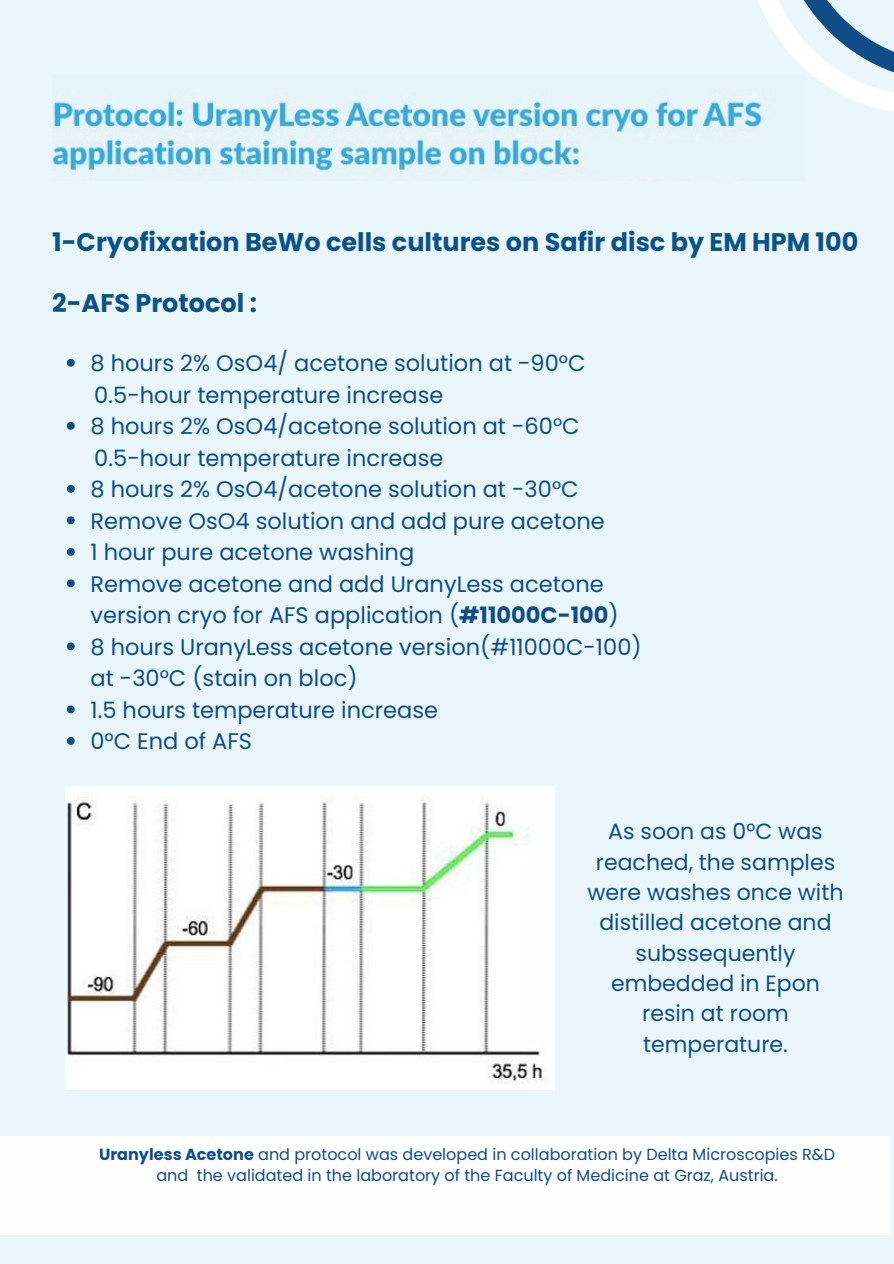
<style>
.page{position:relative;width:894px;height:1264px;background:#fff}
.page>*{position:absolute;margin:0;border:0;box-sizing:border-box;transform-origin:0 0}
.t1{font:700 25.5px "Poppins";color:#0a5289}
.t2{font:22.5px/31.5px "Poppins";color:#104c88}
.t3{font:22.05px/30.3px "Poppins";color:#104c88;text-align:center}
.t4{font:16.05px/21.3px "Poppins";color:#104c88;text-align:center}
.s1{font-weight:700}
</style>
<div class="page">
<div style="left:0;top:0;width:893px;height:1263px;background:#e9f6fc"></div>
<svg style="left:758px;top:0;width:135px;height:112px"></svg>
<img style="left:52px;top:75px;width:752px;height:106px">
<svg style="left:67px;top:359px;width:8px;height:8px"></svg>
<svg style="left:67px;top:422px;width:8px;height:8px"></svg>
<svg style="left:67px;top:485px;width:8px;height:8px"></svg>
<svg style="left:67px;top:516px;width:8px;height:8px"></svg>
<svg style="left:67px;top:548px;width:8px;height:8px"></svg>
<svg style="left:67px;top:579px;width:8px;height:8px"></svg>
<svg style="left:67px;top:642px;width:8px;height:8px"></svg>
<svg style="left:67px;top:705px;width:8px;height:8px"></svg>
<svg style="left:67px;top:737px;width:8px;height:8px"></svg>
<img style="left:65px;top:786px;width:489px;height:303px">
<div style="left:0;top:1136px;width:889px;height:98px;background:#fff"></div>
<p class="t1" style="left:52px;top:224px;width:807px">1-Cryofixation BeWo cells cultures on Safir disc by EM HPM 100</p>
<p class="t1" style="left:52px;top:285px;width:206px">2-AFS Protocol :</p>
<h1 class="t2" style="left:90px;top:347px;width:496px">8 hours 2% OsO4/ acetone solution at -90°C</h1>
<h1 class="t2" style="left:94px;top:379px;width:350px">0.5-hour temperature increase</h1>
<p class="t2" style="left:90px;top:410px;width:490px">8 hours 2% OsO4/acetone solution at -60°C</p>
<h2 class="t2" style="left:94px;top:442px;width:350px">0.5-hour temperature increase</h2>
<p class="t2" style="left:90px;top:473px;width:489px">8 hours 2% OsO4/acetone solution at -30°C</p>
<h2 class="t2" style="left:90px;top:505px;width:515px">Remove OsO4 solution and add pure acetone</h2>
<p class="t2" style="left:90px;top:536px;width:325px">1 hour pure acetone washing</p>
<p class="t2" style="left:90px;top:568px;width:529px">Remove acetone and add UranyLess acetone version cryo for AFS application (<span class="s1">#11000C-100</span>)</p>
<p class="t2" style="left:90px;top:631px;width:552px">8 hours UranyLess acetone version(#11000C-100) at -30°C (stain on bloc)</p>
<p class="t2" style="left:90px;top:694px;width:349px">1.5 hours temperature increase</p>
<p class="t2" style="left:90px;top:725px;width:163px">0°C End of AFS</p>
<p class="t3" style="left:587px;top:816px;width:257px">As soon as 0°C was reached, the samples were washes once with distilled acetone and subssequently embedded in Epon resin at room temperature.</p>
<p class="t4" style="left:99px;top:1143px;width:737px"><span class="s1">Uranyless Acetone</span> and protocol was developed in collaboration by Delta Microscopies R&amp;D and the validated in the laboratory of the Faculty of Medicine at Graz, Austria.</p>
</div>
